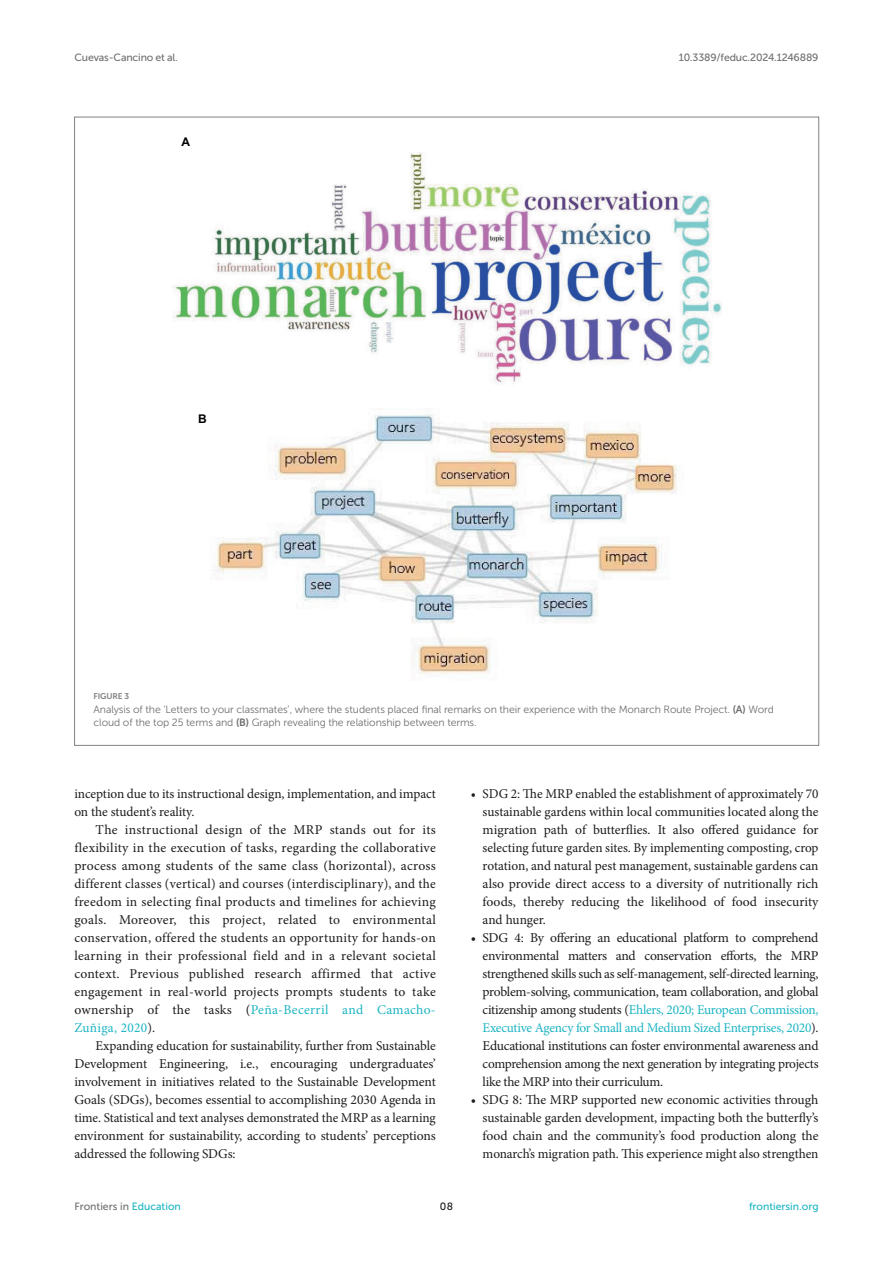
<style>
.page{position:relative;width:893px;height:1263px;background:#fff}
.page>*{position:absolute;margin:0;border:0;box-sizing:border-box;transform-origin:0 0}
.TEXT{font:13.5px/18px "Minion Pro";letter-spacing:.005em;color:#1b1c1b;text-align:justify}
.BL_MID{font:13.5px/18px "Minion Pro";letter-spacing:-.015em;color:#1b1c1b;text-align:justify}
.BL_ABW{font:13.5px/18px "Minion Pro";color:#1b1c1b;text-align:justify}
.TEXT_FLUSH{font:13.5px/18px "Minion Pro";letter-spacing:-.005em;color:#1b1c1b}
.t1{font:700 12px "Arial";color:#000}
.FIG_LEG{font:10.5px/13.5px "Museo Sans 300";letter-spacing:-.01em;color:#706f70}
.t2{font:10.5px "Museo Sans 500";letter-spacing:-.015em;color:#706f70}
.t3{font:10.5px "Museo Sans 500";color:#1db5c3}
.t4{font:10.5px "Museo Sans 500";color:#1b1c1b}
.FIG_HD{font:8.25px "Museo Sans 700";letter-spacing:-.01em;color:#7e7f7f}
.s1{font-family:"Museo Sans 700"}
.s2{color:#1db5c3}
</style>
<div class="page">
<img style="left:172px;top:153px;width:549px;height:521px">
<p class="t2" style="left:74px;top:51px;width:105px">Cuevas-Cancino et al.</p>
<p class="t2" style="left:679px;top:51px;width:141px">10.3389/feduc.2024.1246889</p>
<p class="t1" style="left:181px;top:134px;width:10px">A</p>
<p class="t1" style="left:198px;top:410px;width:10px">B</p>
<p class="FIG_HD" style="left:94px;top:692px;width:37px">FIGURE 3</p>
<p class="FIG_LEG" style="left:94px;top:703px;width:682px">Analysis of the ‘Letters to your classmates’, where the students placed final remarks on their experience with the Monarch Route Project. <span class="s1">(A)</span> Word cloud of the top 25 terms and <span class="s1">(B)</span> Graph revealing the relationship between terms.</p>
<p class="TEXT_FLUSH" style="left:74px;top:785px;width:363px">inception due to its instructional design, implementation, and impact on the student’s reality.</p>
<p class="TEXT" style="left:74px;top:821px;width:363px;text-indent:21px">The instructional design of the MRP stands out for its flexibility in the execution of tasks, regarding the collaborative process among students of the same class (horizontal), across different classes (vertical) and courses (interdisciplinary), and the freedom in selecting final products and timelines for achieving goals. Moreover, this project, related to environmental conservation, offered the students an opportunity for hands-on learning in their professional field and in a relevant societal context. Previous published research affirmed that active engagement in real-world projects prompts students to take ownership of the tasks (<span class="s2">Peña-Becerril and Camacho-Zuñiga, 2020</span>).</p>
<p class="TEXT" style="left:74px;top:1037px;width:363px;text-indent:21px">Expanding education for sustainability, further from Sustainable Development Engineering, i.e., encouraging undergraduates’ involvement in initiatives related to the Sustainable Development Goals (SDGs), becomes essential to accomplishing 2030 Agenda in time. Statistical and text analyses demonstrated the MRP as a learning environment for sustainability, according to students’ perceptions addressed the following SDGs:</p>
<p class="BL_ABW" style="left:483px;top:785px;width:338px;text-indent:-12px">• SDG 2: The MRP enabled the establishment of approximately 70 sustainable gardens within local communities located along the migration path of butterflies. It also offered guidance for selecting future garden sites. By implementing composting, crop rotation, and natural pest management, sustainable gardens can also provide direct access to a diversity of nutritionally rich foods, thereby reducing the likelihood of food insecurity and hunger.</p>
<p class="BL_MID" style="left:483px;top:929px;width:337px;text-indent:-12px">• SDG 4: By offering an educational platform to comprehend environmental matters and conservation efforts, the MRP strengthened skills such as self-management, self-directed learning, problem-solving, communication, team collaboration, and global citizenship among students (<span class="s2">Ehlers, 2020; European Commission, Executive Agency for Small and Medium Sized Enterprises, 2020</span>).<br>Educational institutions can foster environmental awareness and comprehension among the next generation by integrating projects like the MRP into their curriculum.</p>
<p class="BL_MID" style="left:483px;top:1091px;width:337px;text-indent:-12px">• SDG 8: The MRP supported new economic activities through sustainable garden development, impacting both the butterfly’s food chain and the community’s food production along the monarch’s migration path. This experience might also strengthen</p>
<p class="t2" style="left:74px;top:1200px;width:108px">Frontiers in <span class="s2">Education</span></p>
<p class="t4" style="left:440px;top:1200px;width:15px">08</p>
<p class="t3" style="left:749px;top:1200px;width:71px">frontiersin.org</p>
</div>
